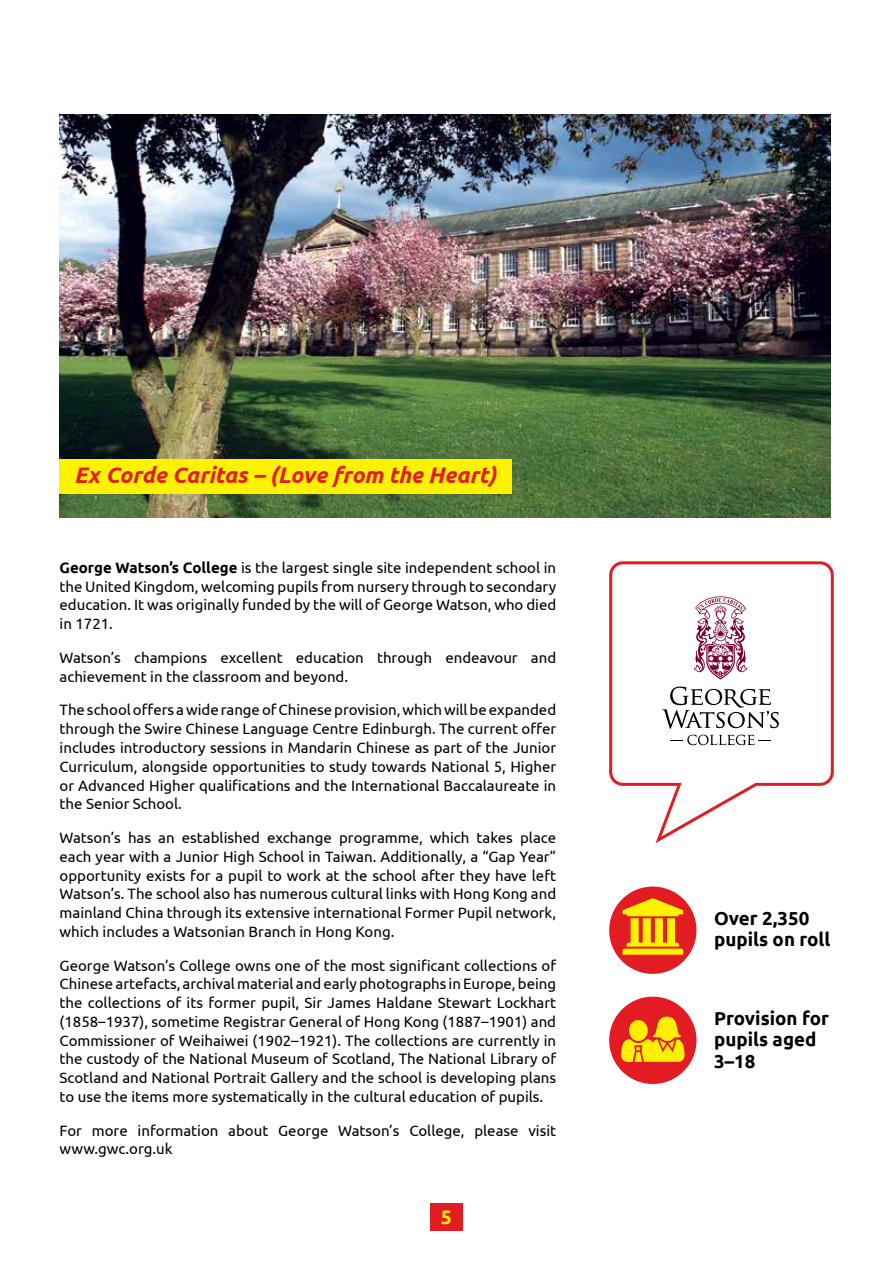
<style>
.page{position:relative;width:893px;height:1263px;background:#fff}
.page>*{position:absolute;margin:0;border:0;box-sizing:border-box;transform-origin:0 0}
.t1{font:italic 700 22.5px "Ubuntu";color:#e31b23}
.t2{font:700 19.5px "Ubuntu";color:#fff200}
.t3{font:700 18.75px/21.6px "Ubuntu";color:#000}
.t4{font:15px/18.8px "Ubuntu";color:#000;text-align:justify}
.s1{font-weight:700}
</style>
<div class="page">
<svg style="left:609px;top:561px;width:225px;height:282px"></svg>
<div style="left:430px;top:1203px;width:33px;height:28px;background:#e31b23"></div>
<img style="left:60px;top:115px;width:770px;height:403px">
<div style="left:60px;top:459px;width:452px;height:34px;background:#fff200"></div>
<svg style="left:662px;top:686px;width:117px;height:43px"></svg>
<svg style="left:694px;top:596px;width:53px;height:83px"></svg>
<svg style="left:670px;top:735px;width:101px;height:10px"></svg>
<div style="left:609px;top:886px;width:87px;height:88px;background:#e31b23;border-radius:50%"></div>
<svg style="left:622px;top:898px;width:61px;height:57px"></svg>
<div style="left:609px;top:997px;width:87px;height:87px;background:#e31b23;border-radius:50%"></div>
<svg style="left:621px;top:1016px;width:63px;height:46px"></svg>
<h1 class="t1" style="left:74px;top:461px;width:423px">Ex Corde Caritas – (Love from the Heart)</h1>
<p class="t4" style="left:60px;top:558px;width:498px"><span class="s1">George Watson’s College</span> is the largest single site independent school in the United Kingdom, welcoming pupils from nursery through to secondary education. It was originally funded by the will of George Watson, who died in 1721.</p>
<p class="t4" style="left:60px;top:648px;width:498px">Watson’s champions excellent education through endeavour and achievement in the classroom and beyond.</p>
<p class="t4" style="left:60px;top:700px;width:498px">The school offers a wide range of Chinese provision, which will be expanded through the Swire Chinese Language Centre Edinburgh. The current offer includes introductory sessions in Mandarin Chinese as part of the Junior Curriculum, alongside opportunities to study towards National 5, Higher or Advanced Higher qualifications and the International Baccalaureate in the Senior School.</p>
<p class="t4" style="left:60px;top:828px;width:498px">Watson’s has an established exchange programme, which takes place each year with a Junior High School in Taiwan. Additionally, a “Gap Year” opportunity exists for a pupil to work at the school after they have left Watson’s. The school also has numerous cultural links with Hong Kong and mainland China through its extensive international Former Pupil network, which includes a Watsonian Branch in Hong Kong.</p>
<p class="t4" style="left:60px;top:955px;width:498px">George Watson’s College owns one of the most significant collections of Chinese artefacts, archival material and early photographs in Europe, being the collections of its former pupil, Sir James Haldane Stewart Lockhart (1858–1937), sometime Registrar General of Hong Kong (1887–1901) and Commissioner of Weihaiwei (1902–1921). The collections are currently in the custody of the National Museum of Scotland, The National Library of Scotland and National Portrait Gallery and the school is developing plans to use the items more systematically in the cultural education of pupils.</p>
<p class="t4" style="left:60px;top:1120px;width:498px">For more information about George Watson’s College, please visit www.gwc.org.uk</p>
<h2 class="t2" style="left:441px;top:1205px;width:13px">5</h2>
<p class="t3" style="left:714px;top:907px;width:118px">Over 2,350 pupils on roll</p>
<p class="t3" style="left:714px;top:1007px;width:117px">Provision for pupils aged<br>3–18</p>
</div>
